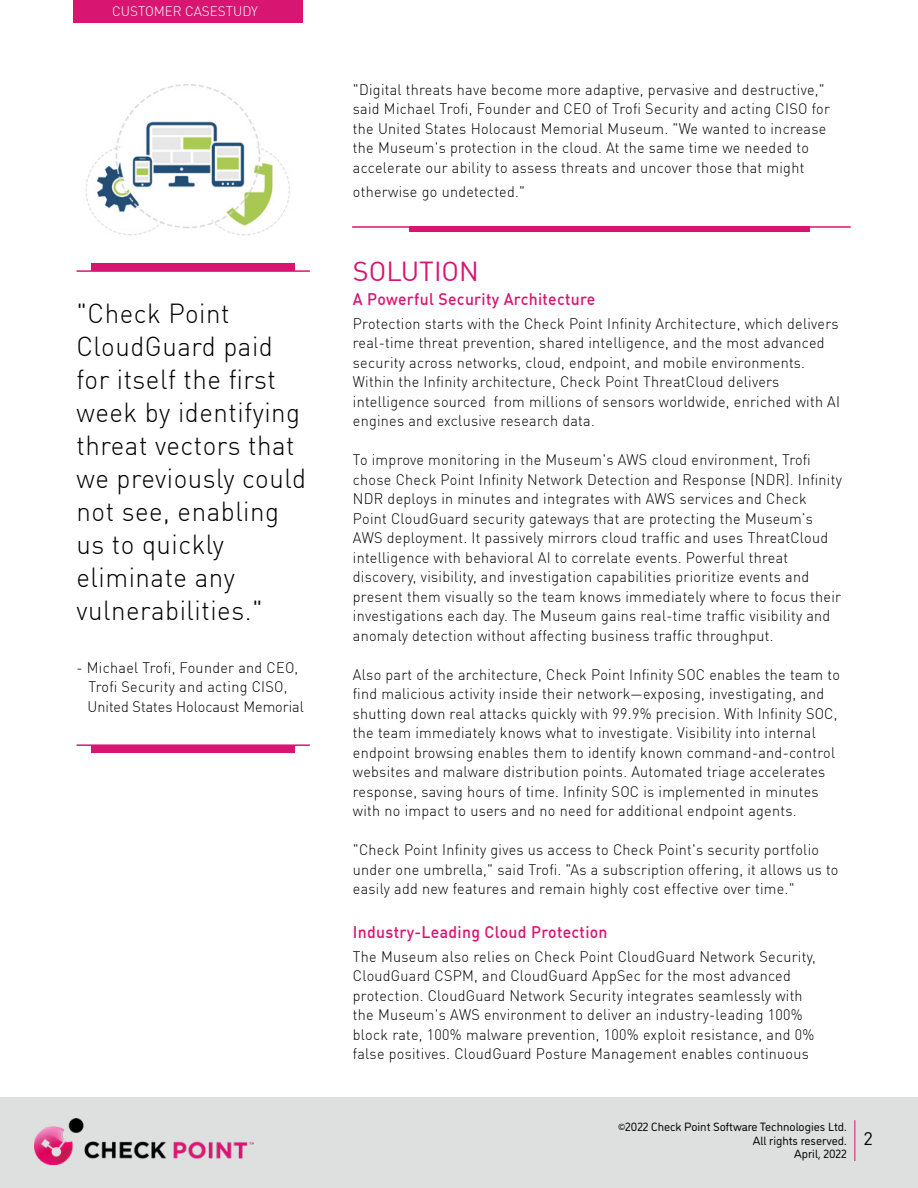
<style>
.page{position:relative;width:918px;height:1188px;background:#fff}
.page>*{position:absolute;margin:0;border:0;box-sizing:border-box;transform-origin:0 0}
.t1{font:300 27px/33px "DIN Pro";letter-spacing:.02em;color:#000;scale:.96 1}
.t2{font:27px "DIN Pro";color:#d91572}
.t3{font:18px "DIN Pro";color:#000}
.t4{font:500 16.5px "DIN Pro";letter-spacing:.02em;color:#d91572;scale:.96 1}
.t5{font:300 15px/19.5px "DIN Pro";letter-spacing:.02em;color:#000;scale:.96 1}
.t6{font:300 13.5px "DIN Pro";color:#fff}
.t7{font:12px/13.5px "DI Nosaur";color:#000;text-align:right}
.t8{font:9px "DI Nosaur";color:#000}
</style>
<div class="page">
<div style="left:0;top:1097px;width:918px;height:91px;background:#dee0e0"></div>
<hr style="left:854px;top:1120px;width:1px;height:41px;background:#d91572">
<div style="left:73px;top:0;width:230px;height:23px;background:#d91572"></div>
<img style="left:34px;top:1118px;width:219px;height:47px">
<div style="left:92px;top:263px;width:203px;height:7px;background:#d91572"></div>
<div style="left:92px;top:745px;width:203px;height:8px;background:#d91572"></div>
<hr style="left:77px;top:270px;width:233px;height:2px;background:#d91572">
<hr style="left:77px;top:744px;width:233px;height:2px;background:#d91572">
<div style="left:410px;top:226px;width:400px;height:6px;background:#d91572"></div>
<hr style="left:352px;top:226px;width:499px;height:2px;background:#d91572">
<img style="left:85px;top:84px;width:205px;height:152px">
<p class="t6" style="left:112px;top:1px;width:147px">CUSTOMER CASESTUDY</p>
<h1 class="t1" style="left:77px;top:295px;width:241px">"Check Point<br>CloudGuard paid for itself the first week by identifying threat vectors that we previously could not see, enabling us to quickly eliminate any vulnerabilities ".</h1>
<p class="t5" style="left:88px;top:656px;width:227px;text-indent:-11px">- Michael Trofi, Founder and CEO,<br>Trofi Security and acting CISO,<br>United States Holocaust Memorial</p>
<p class="t5" style="left:353px;top:78px;width:498px">"Digital threats have become more adaptive, pervasive and destructive ", said Michael Trofi, Founder and CEO of Trofi Security and acting CISO for the United States Holocaust Memorial Museum ". We wanted to increase the Museum s' protection in the cloud. At the same time we needed to accelerate our ability to assess threats and uncover those that might</p>
<p class="t5" style="left:353px;top:180px;width:181px">otherwise go undetected ".</p>
<h1 class="t2" style="left:353px;top:250px;width:128px">SOLUTION</h1>
<p class="t4" style="left:353px;top:286px;width:254px">A Powerful Security Architecture</p>
<p class="t5" style="left:353px;top:312px;width:507px">Protection starts with the Check Point Infinity Architecture, which delivers</p>
<p class="t5" style="left:353px;top:332px;width:493px">real-time threat prevention, shared intelligence, and the most advanced</p>
<p class="t5" style="left:353px;top:351px;width:473px">security across networks, cloud, endpoint, and mobile environments.</p>
<p class="t5" style="left:353px;top:371px;width:446px">Within the Infinity architecture, Check Point ThreatCloud delivers</p>
<p class="t5" style="left:494px;top:390px;width:362px">from millions of sensors worldwide, enriched with AI</p>
<p class="t5" style="left:353px;top:390px;width:254px">intelligence sourced<br>engines and exclusive research data.</p>
<p class="t5" style="left:353px;top:449px;width:511px">To improve monitoring in the Museum s' AWS cloud environment, Trofi chose Check Point Infinity Network Detection and Response (NDR .) Infinity NDR deploys in minutes and integrates with AWS services and Check Point CloudGuard security gateways that are protecting the Museum s’ AWS deployment It. passively mirrors cloud traffic and uses ThreatCloud intelligence with behavioral AI to correlate events. Powerful threat discovery, visibility, and investigation capabilities prioritize events and present them visually so the team knows immediately where to focus their investigations each day. The Museum gains real-time traffic visibility and anomaly detection without affecting business traffic throughput.</p>
<p class="t5" style="left:353px;top:663px;width:509px">Also part of the architecture, Check Point Infinity SOC enables the team to find malicious activity inside their network—exposing, investigating, and shutting down real attacks quickly with 99.9% precision. With Infinity SOC, the team immediately knows what to investigate. Visibility into internal endpoint browsing enables them to identify known command-and-control websites and malware distribution points. Automated triage accelerates response, saving hours of time. Infinity SOC is implemented in minutes with no impact to users and no need for additional endpoint agents.</p>
<p class="t5" style="left:353px;top:839px;width:507px">"Check Point Infinity gives us access to Check Point s' security portfolio under one umbrella," said Trofi ". As a subscription offering it, allows us to easily add new features and remain highly cost effective over time ".</p>
<p class="t4" style="left:353px;top:919px;width:267px">Industry-Leading Cloud Protection</p>
<p class="t5" style="left:353px;top:945px;width:484px">The Museum also relies on Check Point CloudGuard Network Security, CloudGuard CSPM, and CloudGuard AppSec for the most advanced protection. CloudGuard Network Security integrates seamlessly with the Museum s' AWS environment to deliver an industry-leading 100% block rate, 100% malware prevention, 100% exploit resistance, and 0% false positives. CloudGuard Posture Management enables continuous</p>
<p class="t7" style="left:625px;top:1120px;width:223px">2022 Check Point Software Technologies Ltd.</p>
<p class="t8" style="left:618px;top:1120px;width:9px">©</p>
<p class="t7" style="left:753px;top:1133px;width:95px">All rights reserved.<br>April, 2022</p>
<p class="t3" style="left:864px;top:1125px;width:11px">2</p>
</div>
